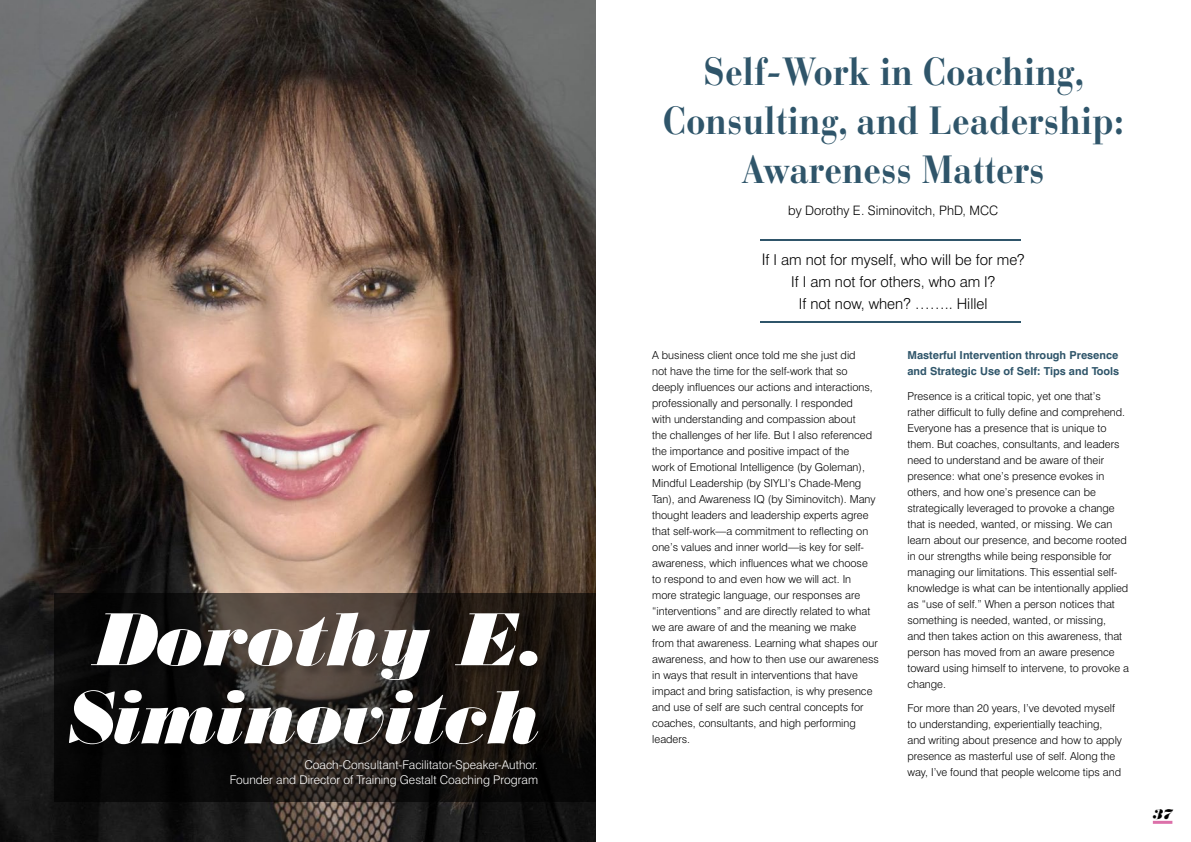
<style>
.page{position:relative;width:1191px;height:842px;background:#fff}
.page>*{position:absolute;margin:0;border:0;box-sizing:border-box;transform-origin:0 0}
.t1{font:italic 800 74px/78px "Bodoni";color:#fff;text-align:center}
.t2{font:700 39px/49px "Bauer Bodoni Std";color:#2f556a;text-align:center;scale:.9 1}
.t3{font:300 15px/22px "Swiss 721 BT";color:#000;text-align:center}
.t4{font:italic 800 14px "Bodoni";color:#000}
.t5{font:300 13px "Swiss 721 BT";color:#000}
.t6{font:300 12px/15px "Swiss 721 BT";color:#fff;text-align:right}
.t7{font:300 11px/16px "Swiss 721 BT";color:#000}
.t8{font:700 11px/16px "Swiss 721 BT";color:#2f556a}
.s1{font-size:16px}
</style>
<div class="page">
<hr style="left:1152px;top:821px;width:20px;height:3px;background:#dc70a9">
<hr style="left:760px;top:240px;width:260px;height:1px;background:#2f556a">
<hr style="left:760px;top:321px;width:260px;height:2px;background:#2f556a">
<img style="left:0;top:0;width:595px;height:842px">
<svg style="left:54px;top:593px;width:541px;height:209px;fill:#0f0d0c"></svg>
<div style="left:71px;top:615px;width:479px;height:141px;background:#000;opacity:.2"></div>
<h1 class="t1" style="left:65px;top:607px;width:475px">Dorothy E.<br>Siminovitch</h1>
<p class="t6" style="left:230px;top:759px;width:310px">Coach-Consultant-Facilitator-Speaker-Author.<br>Founder and Director of Training Gestalt Coaching Program</p>
<h2 class="t2" style="left:662px;top:52px;width:514px">Self-Work in Coaching,<br>Consulting, and Leadership:<br>Awareness Matters</h2>
<p class="t5" style="left:788px;top:205px;width:211px">by Dorothy E. Siminovitch, PhD, MCC</p>
<h3 class="t3" style="left:762px;top:250px;width:264px"><span class="s1">I</span>f I am not for myself, who will be for me?<br>If I am not for others, who am I?<br>If not now, when? …….. Hillel</h3>
<p class="t7" style="left:652px;top:348px;width:228px">A business client once told me she just did<br>not have the time for the self-work that so deeply influences our actions and interactions, professionally and personally. I responded<br>with understanding and compassion about<br>the challenges of her life. But I also referenced the importance and positive impact of the<br>work of Emotional Intelligence (by Goleman), Mindful Leadership (by SIYLI’s Chade-Meng Tan), and Awareness IQ (by Siminovitch). Many thought leaders and leadership experts agree that self-work—a commitment to reflecting on one’s values and inner world—is key for self&shy;awareness, which influences what we choose to respond to and even how we will act. In<br>more strategic language, our responses are “interventions” and are directly related to what we are aware of and the meaning we make from that awareness. Learning what shapes our awareness, and how to then use our awareness in ways that result in interventions that have impact and bring satisfaction, is why presence and use of self are such central concepts for coaches, consultants, and high performing leaders.</p>
<p class="t8" style="left:907px;top:348px;width:213px">Masterful Intervention through Presence and Strategic Use of Self: Tips and Tools</p>
<p class="t7" style="left:907px;top:389px;width:223px">Presence is a critical topic, yet one that’s rather difficult to fully define and comprehend.<br>Everyone has a presence that is unique to them. But coaches, consultants, and leaders need to understand and be aware of their presence: what one’s presence evokes in others, and how one’s presence can be strategically leveraged to provoke a change that is needed, wanted, or missing. We can learn about our presence, and become rooted in our strengths while being responsible for managing our limitations. This essential self&shy;knowledge is what can be intentionally applied as “use of self.” When a person notices that something is needed, wanted, or missing,<br>and then takes action on this awareness, that person has moved from an aware presence toward using himself to intervene, to provoke a change.</p>
<p class="t7" style="left:907px;top:701px;width:216px">For more than 20 years, I’ve devoted myself to understanding, experientially teaching, and writing about presence and how to apply presence as masterful use of self. Along the way, I’ve found that people welcome tips and</p>
<p class="t4" style="left:1152px;top:809px;width:21px">37</p>
</div>
